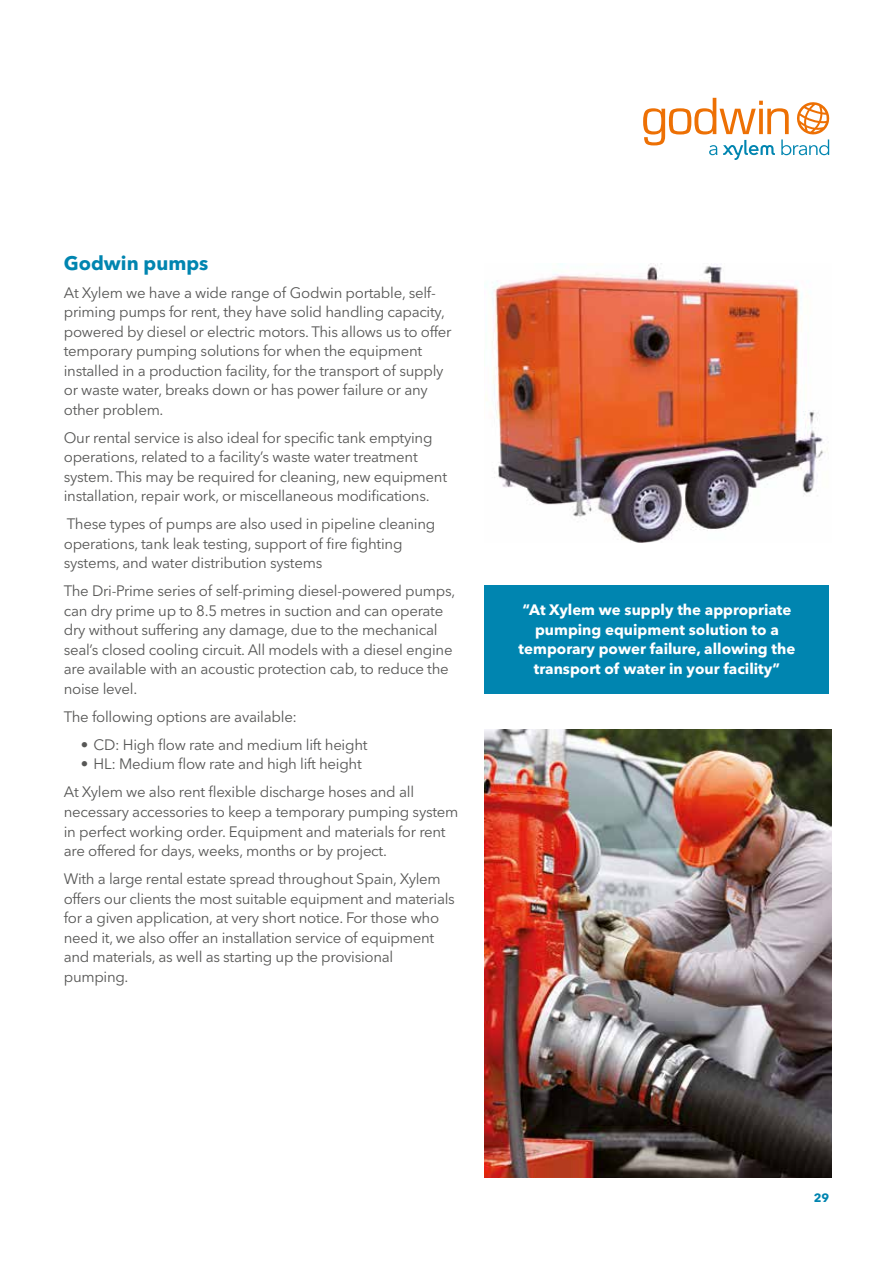
<style>
.page{position:relative;width:893px;height:1263px;background:#fff}
.page>*{position:absolute;margin:0;border:0;box-sizing:border-box;transform-origin:0 0}
.t1{font:700 19.5px "Avenir Next LT Pro";color:#0085b0}
.t2{font:15px/19.5px "Avenir Next LT Pro";letter-spacing:-.02em;color:#575756}
.t3{font:700 15px/19.5px "Avenir Next LT Pro";color:#fff;text-align:center}
.t4{font:700 12px "Avenir Next LT Pro";color:#0085b0}
</style>
<div class="page">
<div style="left:485px;top:585px;width:344px;height:108px;background:#0085b0"></div>
<img style="left:485px;top:263px;width:343px;height:279px">
<img style="left:485px;top:729px;width:346px;height:449px">
<svg style="left:643px;top:98px;width:187px;height:62px"></svg>
<h1 class="t1" style="left:64px;top:251px;width:146px">Godwin pumps</h1>
<p class="t2" style="left:64px;top:283px;width:389px">At Xylem we have a wide range of Godwin portable, self&shy;priming pumps for rent, they have solid handling capacity, powered by diesel or electric motors. This allows us to offer temporary pumping solutions for when the equipment installed in a production facility, for the transport of supply or waste water, breaks down or has power failure or any other problem.</p>
<p class="t2" style="left:64px;top:428px;width:385px">Our rental service is also ideal for specific tank emptying operations, related to a facility’s waste water treatment system. This may be required for cleaning, new equipment installation, repair work, or miscellaneous modifications.</p>
<p class="t2" style="left:64px;top:514px;width:373px">These types of pumps are also used in pipeline cleaning operations, tank leak testing, support of fire fighting systems, and water distribution systems</p>
<p class="t2" style="left:64px;top:581px;width:393px">The Dri-Prime series of self-priming diesel-powered pumps, can dry prime up to 8.5 metres in suction and can operate dry without suffering any damage, due to the mechanical seal’s closed cooling circuit. All models with a diesel engine are available with an acoustic protection cab, to reduce the noise level.</p>
<p class="t2" style="left:64px;top:707px;width:235px">The following options are available:</p>
<p class="t2" style="left:81px;top:735px;width:288px">• CD: High flow rate and medium lift height</p>
<p class="t2" style="left:64px;top:750px;width:352px;line-height:28px;text-indent:17px">• HL: Medium flow rate and high lift height<br>At Xylem we also rent flexible discharge hoses and all</p>
<p class="t2" style="left:64px;top:802px;width:396px">necessary accessories to keep a temporary pumping system in perfect working order. Equipment and materials for rent are offered for days, weeks, months or by project.</p>
<p class="t2" style="left:64px;top:869px;width:393px">With a large rental estate spread throughout Spain, Xylem offers our clients the most suitable equipment and materials for a given application, at very short notice. For those who need it, we also offer an installation service of equipment and materials, as well as starting up the provisional pumping.</p>
<p class="t3" style="left:519px;top:600px;width:278px">“At Xylem we supply the appropriate pumping equipment solution to a temporary power failure, allowing the transport of water in your facility”</p>
<p class="t4" style="left:814px;top:1191px;width:17px">29</p>
</div>
